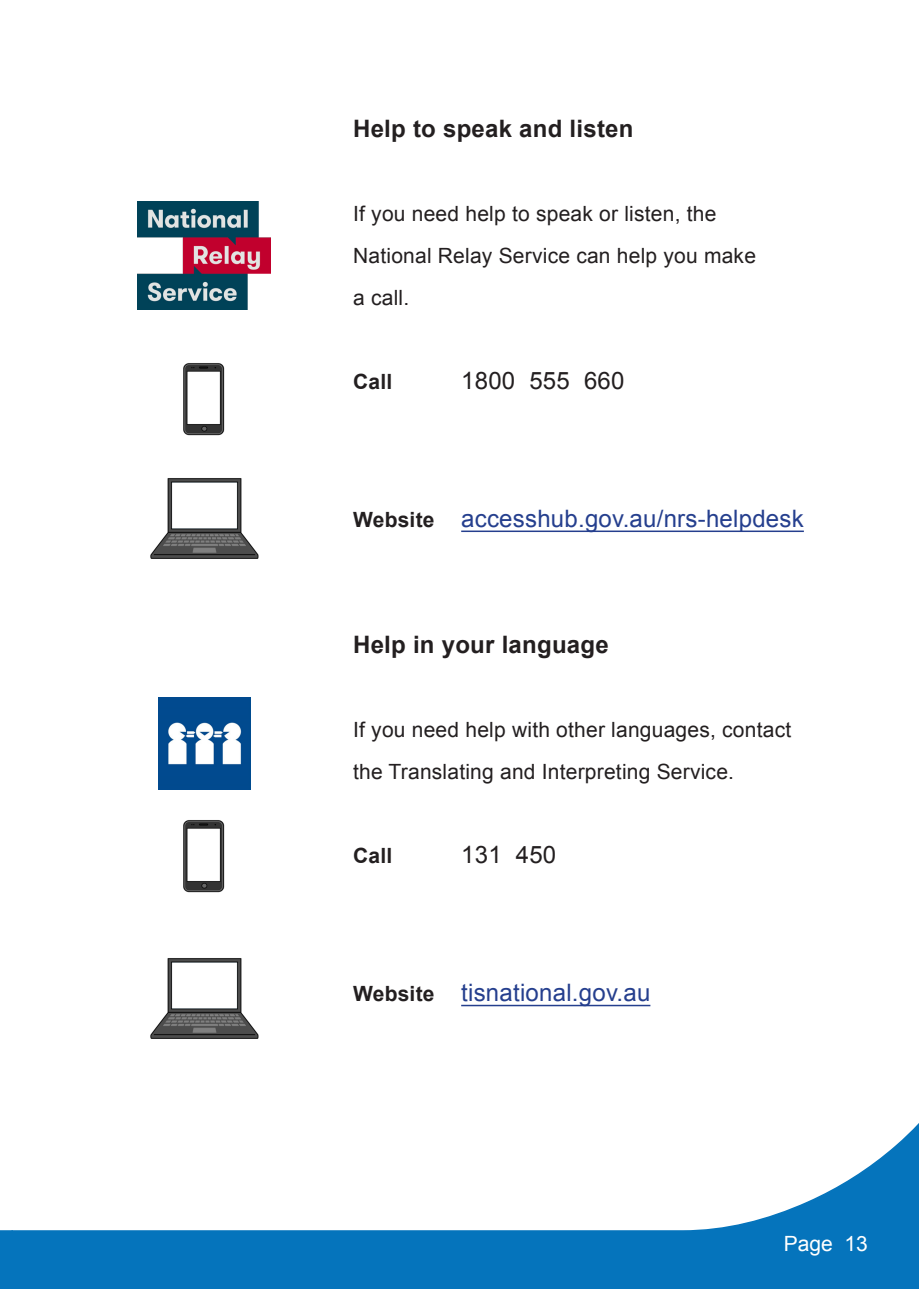
<style>
.page{position:relative;width:919px;height:1289px;background:#fff}
.page>*{position:absolute;margin:0;border:0;box-sizing:border-box;transform-origin:0 0}
.t1{font:24px "Arial";letter-spacing:.01em;color:#253f8e}
.t2{font:700 24px "Arial";letter-spacing:.01em;color:#231f20}
.t3{font:24px "Arial";letter-spacing:.01em;color:#231f20}
.t4{font:21px/42px "Arial";letter-spacing:.01em;color:#231f20}
.t5{font:700 21px "Arial";letter-spacing:.01em;color:#231f20}
.t6{font:21px "Arial";color:#fff}
.s1{font-weight:700;font-size:21px;color:#231f20}
</style>
<div class="page">
<svg style="left:0;top:1230px;width:11px;height:58px"></svg>
<svg style="left:11px;top:1124px;width:907px;height:164px"></svg>
<hr style="left:461px;top:530px;width:342px;height:2px;background:#253f8e">
<hr style="left:461px;top:1004px;width:189px;height:2px;background:#253f8e">
<img style="left:137px;top:201px;width:133px;height:108px">
<img style="left:183px;top:363px;width:42px;height:73px">
<img style="left:150px;top:478px;width:109px;height:81px">
<img style="left:158px;top:697px;width:92px;height:92px">
<img style="left:183px;top:820px;width:42px;height:73px">
<img style="left:150px;top:958px;width:109px;height:81px">
<h3 class="t2" style="left:353px;top:112px;width:282px">Help to speak and listen</h3>
<p class="t4" style="left:353px;top:192px;width:404px">If you need help to speak or listen, the<br>National Relay Service can help you make a call.</p>
<p class="t5" style="left:353px;top:367px;width:41px">Call</p>
<p class="t3" style="left:461px;top:364px;width:165px">1800 555 660</p>
<p class="t1" style="left:353px;top:502px;width:452px"><span class="s1">Website</span> accesshub.gov.au/nrs-helpdesk</p>
<h3 class="t2" style="left:353px;top:628px;width:257px">Help in your language</h3>
<p class="t4" style="left:353px;top:708px;width:439px">If you need help with other languages, contact the Translating and Interpreting Service.</p>
<p class="t5" style="left:353px;top:841px;width:41px">Call</p>
<p class="t3" style="left:461px;top:838px;width:97px">131 450</p>
<p class="t1" style="left:353px;top:976px;width:299px"><span class="s1">Website</span> tisnational.gov.au</p>
<p class="t6" style="left:783px;top:1229px;width:86px">Page 13</p>
</div>
